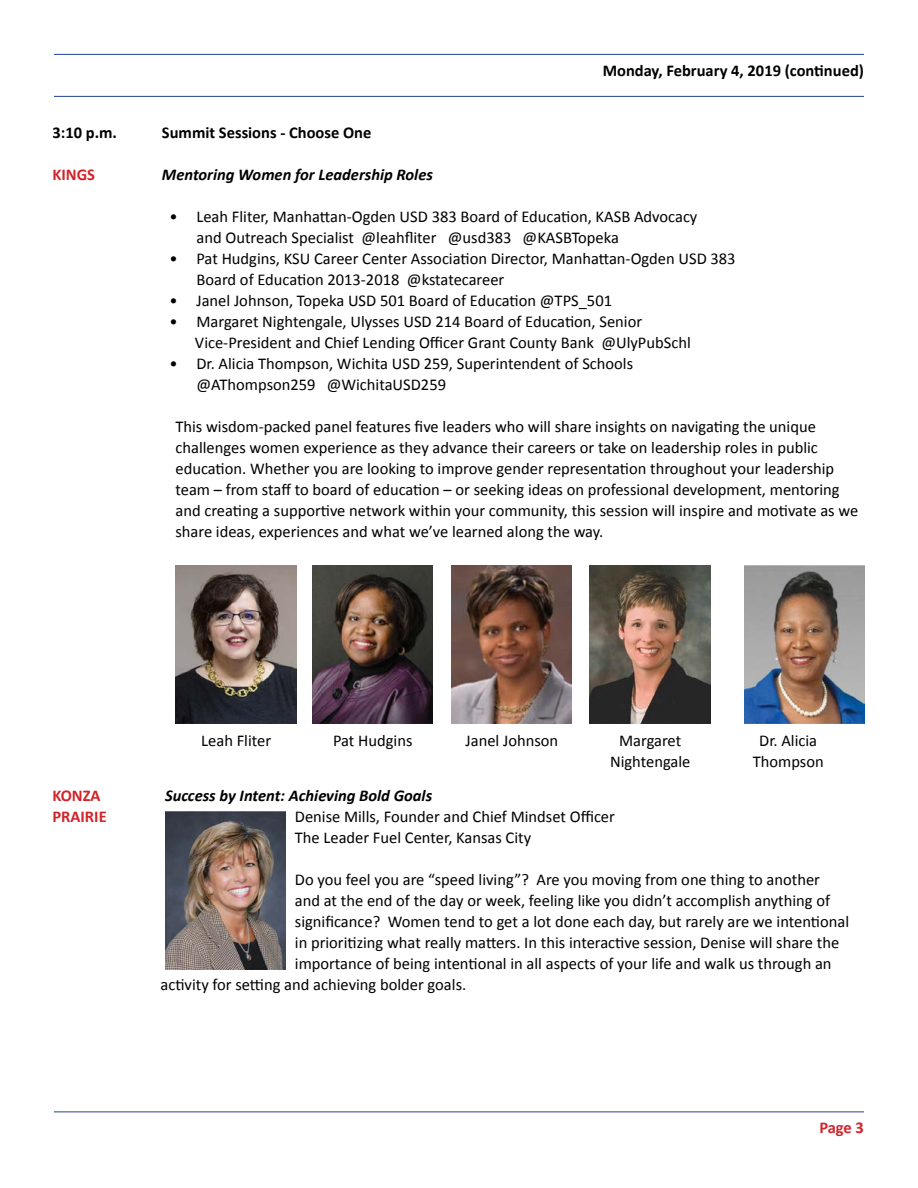
<style>
.page{position:relative;width:918px;height:1188px;background:#fff}
.page>*{position:absolute;margin:0;border:0;box-sizing:border-box;transform-origin:0 0}
.t1{font:16.5px/21px "Calibri";color:#000}
.t2{font:italic 700 16.5px "Calibri";color:#000}
.t3{font:700 16.5px "Calibri";color:#000}
.t4{font:700 16.5px "Calibri";color:#d2232a}
</style>
<div class="page">
<hr style="left:54px;top:54px;width:810px;height:1px;background:#25408f">
<hr style="left:54px;top:96px;width:810px;height:1px;background:#25408f">
<hr style="left:54px;top:1112px;width:810px;height:1px;background:#25408f">
<img style="left:176px;top:565px;width:120px;height:158px">
<img style="left:312px;top:565px;width:121px;height:158px">
<img style="left:451px;top:565px;width:121px;height:158px">
<img style="left:590px;top:565px;width:120px;height:158px">
<img style="left:165px;top:811px;width:121px;height:158px">
<img style="left:744px;top:565px;width:121px;height:158px">
<p class="t3" style="left:603px;top:60px;width:263px">Monday, February 4, 2019 (continued)</p>
<p class="t3" style="left:52px;top:123px;width:66px">3:10 p.m.</p>
<p class="t3" style="left:162px;top:123px;width:211px">Summit Sessions - Choose One</p>
<p class="t4" style="left:52px;top:165px;width:44px">KINGS</p>
<p class="t2" style="left:162px;top:165px;width:272px">Mentoring Women for Leadership Roles</p>
<p class="t1" style="left:196px;top:206px;width:502px;text-indent:-27px">• Leah Fliter, Manhattan-Ogden USD 383 Board of Education, KASB Advocacy and Outreach Specialist @leahfliter @usd383 @KASBTopeka</p>
<p class="t1" style="left:196px;top:248px;width:541px;text-indent:-27px">• Pat Hudgins, KSU Career Center Association Director, Manhattan-Ogden USD 383<br>Board of Education 2013-2018 @kstatecareer</p>
<p class="t1" style="left:169px;top:290px;width:444px">• Janel Johnson, Topeka USD 501 Board of Education @TPS_501</p>
<p class="t1" style="left:195px;top:311px;width:497px;text-indent:-25px">• Margaret Nightengale, Ulysses USD 214 Board of Education, Senior<br>Vice-President and Chief Lending Officer Grant County Bank @UlyPubSchl</p>
<p class="t1" style="left:196px;top:353px;width:438px;text-indent:-27px">• Dr. Alicia Thompson, Wichita USD 259, Superintendent of Schools @AThompson259 @WichitaUSD259</p>
<p class="t1" style="left:175px;top:416px;width:684px">This wisdom-packed panel features five leaders who will share insights on navigating the unique challenges women experience as they advance their careers or take on leadership roles in public education. Whether you are looking to improve gender representation throughout your leadership team – from staff to board of education – or seeking ideas on professional development, mentoring and creating a supportive network within your community, this session will inspire and motivate as we share ideas, experiences and what we’ve learned along the way.</p>
<p class="t1" style="left:201px;top:729px;width:71px">Leah Fliter</p>
<p class="t1" style="left:333px;top:729px;width:81px">Pat Hudgins</p>
<p class="t1" style="left:466px;top:729px;width:94px">Janel Johnson</p>
<p class="t1" style="left:610px;top:729px;width:82px;text-align:center">Margaret<br>Nightengale</p>
<p class="t1" style="left:753px;top:729px;width:72px;text-align:center">Dr. Alicia<br>Thompson</p>
<p class="t4" style="left:53px;top:785px;width:50px">KONZA</p>
<p class="t2" style="left:165px;top:785px;width:269px">Success by Intent: Achieving Bold Goals</p>
<p class="t4" style="left:53px;top:806px;width:56px">PRAIRIE</p>
<p class="t1" style="left:295px;top:805px;width:322px">Denise Mills, Founder and Chief Mindset Officer<br>The Leader Fuel Center, Kansas City</p>
<p class="t1" style="left:295px;top:868px;width:527px">Do you feel you are “speed living”? Are you moving from one thing to another</p>
<p class="t1" style="left:295px;top:889px;width:537px">and at the end of the day or week, feeling like you didn’t accomplish anything of</p>
<p class="t1" style="left:295px;top:910px;width:556px">significance? Women tend to get a lot done each day, but rarely are we intentional</p>
<p class="t1" style="left:295px;top:931px;width:546px">in prioritizing what really matters. In this interactive session, Denise will share the</p>
<p class="t1" style="left:295px;top:952px;width:538px">importance of being intentional in all aspects of your life and walk us through an</p>
<p class="t1" style="left:161px;top:973px;width:307px">activity for setting and achieving bolder goals.</p>
<p class="t4" style="left:819px;top:1118px;width:46px">Page 3</p>
</div>
